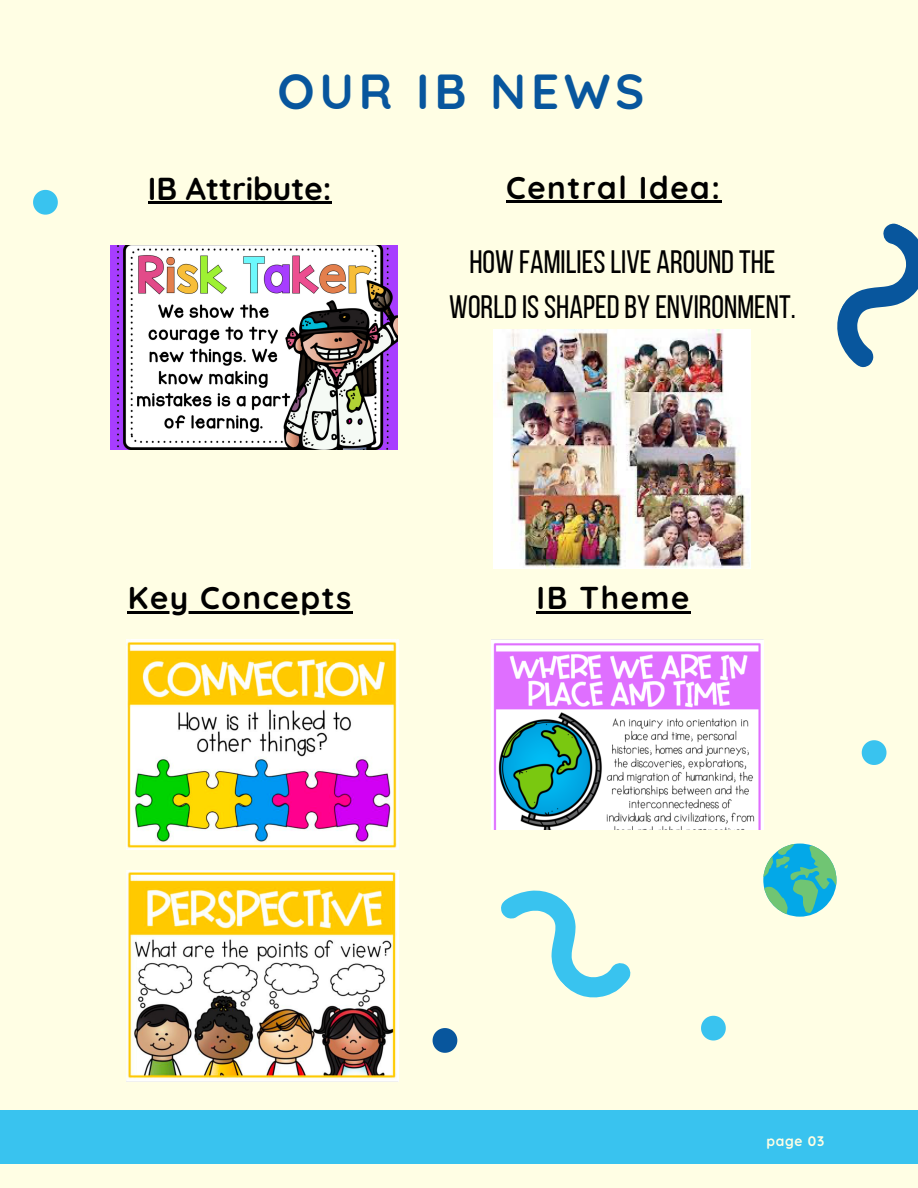
<style>
.page{position:relative;width:918px;height:1188px;background:#fffee4}
.page>*{position:absolute;margin:0;border:0;box-sizing:border-box;transform-origin:0 0}
.t1{font:700 49.05px "Quicksand";letter-spacing:.1em;color:#08569d}
.t2{font:32.4px/45px "Bebas Neue";color:#000;text-align:center}
.t3{font:700 31.65px "Quicksand";color:#000}
.t4{font:700 31.5px "Quicksand";letter-spacing:.05em;color:#000}
.t5{font:700 13.8px "Quicksand";letter-spacing:.05em;color:#fffee4}
</style>
<div class="page">
<div style="left:0;top:1111px;width:918px;height:52px;background:#39c3ef"></div>
<svg style="left:701px;top:1016px;width:25px;height:25px"></svg>
<svg style="left:433px;top:1028px;width:24px;height:25px"></svg>
<svg style="left:501px;top:890px;width:130px;height:108px"></svg>
<svg style="left:837px;top:223px;width:81px;height:145px"></svg>
<svg style="left:862px;top:740px;width:25px;height:25px"></svg>
<svg style="left:33px;top:190px;width:25px;height:25px"></svg>
<svg style="left:763px;top:844px;width:73px;height:73px"></svg>
<img style="left:491px;top:639px;width:273px;height:190px">
<img style="left:127px;top:639px;width:271px;height:210px">
<img style="left:127px;top:871px;width:271px;height:210px">
<img style="left:494px;top:329px;width:256px;height:240px">
<img style="left:110px;top:246px;width:287px;height:203px">
<hr style="left:148px;top:202px;width:183px;height:2px;background:#000">
<hr style="left:506px;top:201px;width:216px;height:2px;background:#000">
<hr style="left:128px;top:611px;width:225px;height:2px;background:#000">
<hr style="left:537px;top:611px;width:154px;height:2px;background:#000">
<p class="t1" style="left:277px;top:60px;width:369px">OUR IB NEWS</p>
<p class="t3" style="left:148px;top:168px;width:185px">IB Attribute:</p>
<p class="t4" style="left:506px;top:167px;width:215px">Central Idea:</p>
<p class="t2" style="left:449px;top:242px;width:348px">HOW FAMILIESLIVE AROUNDTHE<br>WORLDISSHAPEDBY ENVIRONMENT.</p>
<p class="t4" style="left:128px;top:577px;width:225px">Key Concepts</p>
<p class="t4" style="left:537px;top:577px;width:154px">IB Theme</p>
<p class="t5" style="left:767px;top:1132px;width:59px">page 03</p>
</div>
